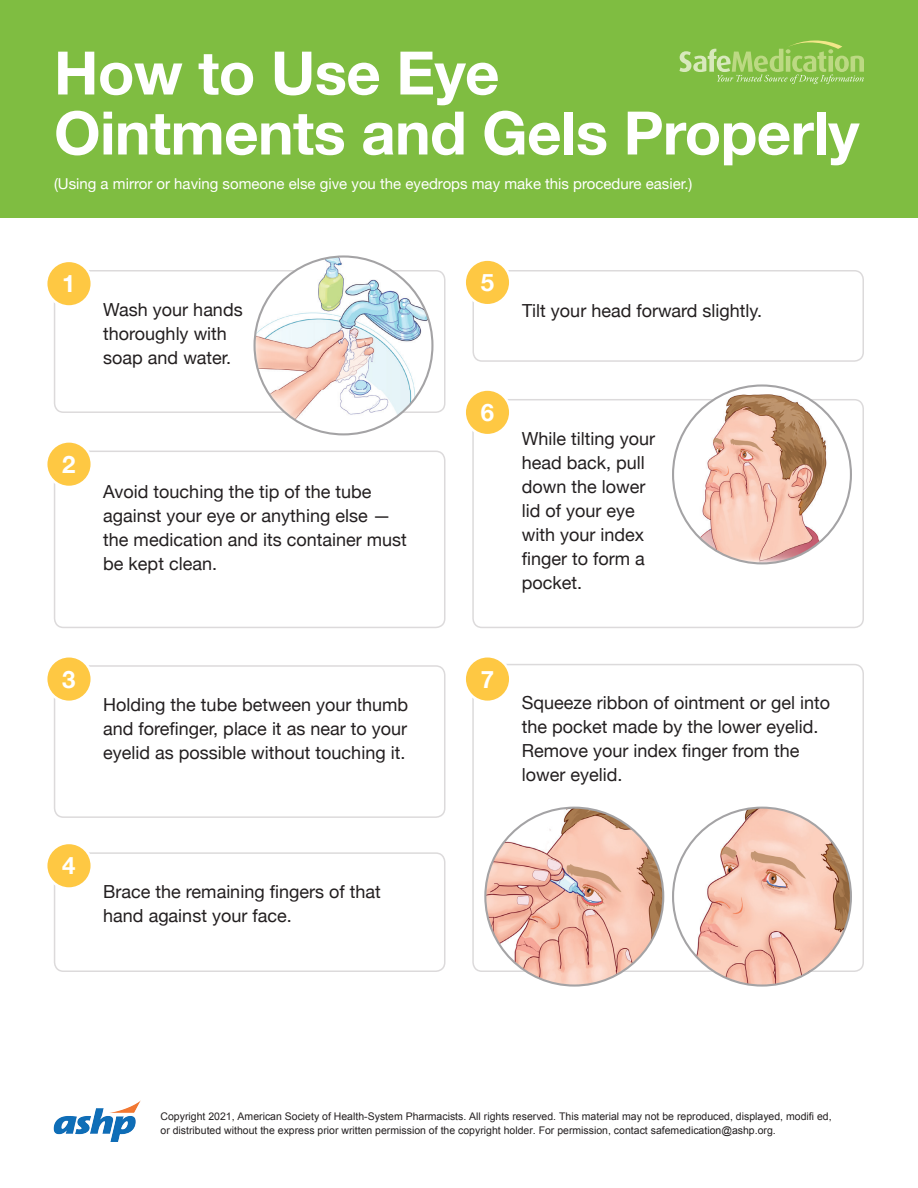
<style>
.page{position:relative;width:918px;height:1188px;background:#fff}
.page>*{position:absolute;margin:0;border:0;box-sizing:border-box;transform-origin:0 0}
.t1{font:700 60px/60px "Helvetica Neue";letter-spacing:-.01em;color:#fff}
.t2{font:700 24px "Helvetica Neue";color:#fff}
.t3{font:18px/24px "Helvetica Neue";color:#231f20}
.t4{font:15px "Helvetica Neue";color:#fff}
.t5{font:10.5px/13.5px "Arial";color:#231f20}
.s1{font-style:inherit}
</style>
<div class="page">
<div style="left:0;top:0;width:917px;height:217px;background:#7fbd41"></div>
<svg style="left:54px;top:270px;width:392px;height:143px"></svg>
<div style="left:472px;top:664px;width:392px;height:308px;border:2px solid #dcdadb;border-radius:9px"></div>
<div style="left:54px;top:451px;width:391px;height:177px;border:2px solid #dcdadb;border-radius:9px"></div>
<div style="left:54px;top:852px;width:391px;height:120px;border:2px solid #dcdadb;border-radius:9px"></div>
<div style="left:472px;top:270px;width:392px;height:92px;border:2px solid #dcdadb;border-radius:9px"></div>
<div style="left:472px;top:399px;width:392px;height:229px;border:2px solid #dcdadb;border-radius:9px"></div>
<div style="left:54px;top:665px;width:391px;height:153px;border:2px solid #dcdadb;border-radius:9px"></div>
<div style="left:46px;top:261px;width:46px;height:46px;background:#fec843;border-radius:50%"></div>
<div style="left:45px;top:260px;width:48px;height:48px;border:3px solid #fff;border-radius:50%"></div>
<div style="left:46px;top:441px;width:46px;height:46px;background:#fec843;border-radius:50%"></div>
<div style="left:45px;top:440px;width:48px;height:48px;border:3px solid #fff;border-radius:50%"></div>
<div style="left:46px;top:656px;width:46px;height:46px;background:#fec843;border-radius:50%"></div>
<div style="left:45px;top:655px;width:48px;height:48px;border:3px solid #fff;border-radius:50%"></div>
<div style="left:46px;top:843px;width:46px;height:46px;background:#fec843;border-radius:50%"></div>
<div style="left:45px;top:842px;width:48px;height:48px;border:3px solid #fff;border-radius:50%"></div>
<div style="left:465px;top:260px;width:45px;height:45px;background:#fec843;border-radius:50%"></div>
<div style="left:463px;top:258px;width:49px;height:49px;border:3px solid #fff;border-radius:50%"></div>
<div style="left:465px;top:390px;width:45px;height:45px;background:#fec843;border-radius:50%"></div>
<div style="left:463px;top:388px;width:49px;height:48px;border:3px solid #fff;border-radius:50%"></div>
<div style="left:465px;top:656px;width:45px;height:46px;background:#fec843;border-radius:50%"></div>
<div style="left:463px;top:655px;width:49px;height:48px;border:3px solid #fff;border-radius:50%"></div>
<img style="left:255px;top:258px;width:177px;height:132px">
<img style="left:266px;top:390px;width:155px;height:44px">
<img style="left:673px;top:394px;width:178px;height:169px">
<img style="left:673px;top:808px;width:178px;height:178px;border-radius:89px">
<img style="left:485px;top:808px;width:178px;height:178px;border-radius:89px">
<img style="left:110px;top:1100px;width:31px;height:13px">
<svg style="left:679px;top:40px;width:185px;height:44px"></svg>
<h1 class="t1" style="left:54px;top:45px;width:807px">How to Use Eye<br>Ointments and Gels Properly</h1>
<p class="t4" style="left:54px;top:173px;width:640px">(Using a mirror or having someone else give you the eyedrops may make this procedure easier.)</p>
<h2 class="t2" style="left:62px;top:265px;width:15px">1</h2>
<p class="t3" style="left:103px;top:298px;width:141px">Wash your hands thoroughly with soap and water.</p>
<h2 class="t2" style="left:62px;top:445px;width:15px">2</h2>
<p class="t3" style="left:103px;top:480px;width:305px">Avoid touching the tip of the tube against your eye or anything else — the medication and its container must be kept clean.</p>
<h2 class="t2" style="left:62px;top:660px;width:15px">3</h2>
<p class="t3" style="left:103px;top:694px;width:306px;text-align:justify">Holding the tube between your thumb and forefinger, place it as near to your eyelid as possible without touching it.</p>
<h2 class="t2" style="left:62px;top:847px;width:15px">4</h2>
<p class="t3" style="left:103px;top:881px;width:279px">Brace the remaining fingers of that hand against your face.</p>
<h2 class="t2" style="left:481px;top:264px;width:15px">5</h2>
<p class="t3" style="left:522px;top:300px;width:242px">Tilt your head forward slightly.</p>
<h2 class="t2" style="left:481px;top:394px;width:15px">6</h2>
<p class="t3" style="left:522px;top:427px;width:135px">While tilting your head back, pull down the lower lid of your eye with your index finger to form a pocket.</p>
<h2 class="t2" style="left:481px;top:660px;width:15px">7</h2>
<p class="t3" style="left:522px;top:692px;width:310px">Squeeze ribbon of ointment or gel into the pocket made by the lower eyelid.<br>Remove your index finger from the lower eyelid.</p>
<p class="t5" style="left:161px;top:1110px;width:673px">Copyright 20<span class="s1">21</span>, American Society of Health-System Pharmacists. All rights reserved. This material may not be reproduced, displayed, modifi ed, or distributed without the express prior written permission of the copyright holder. For permission, contact safemedication@ashp.org.</p>
</div>
